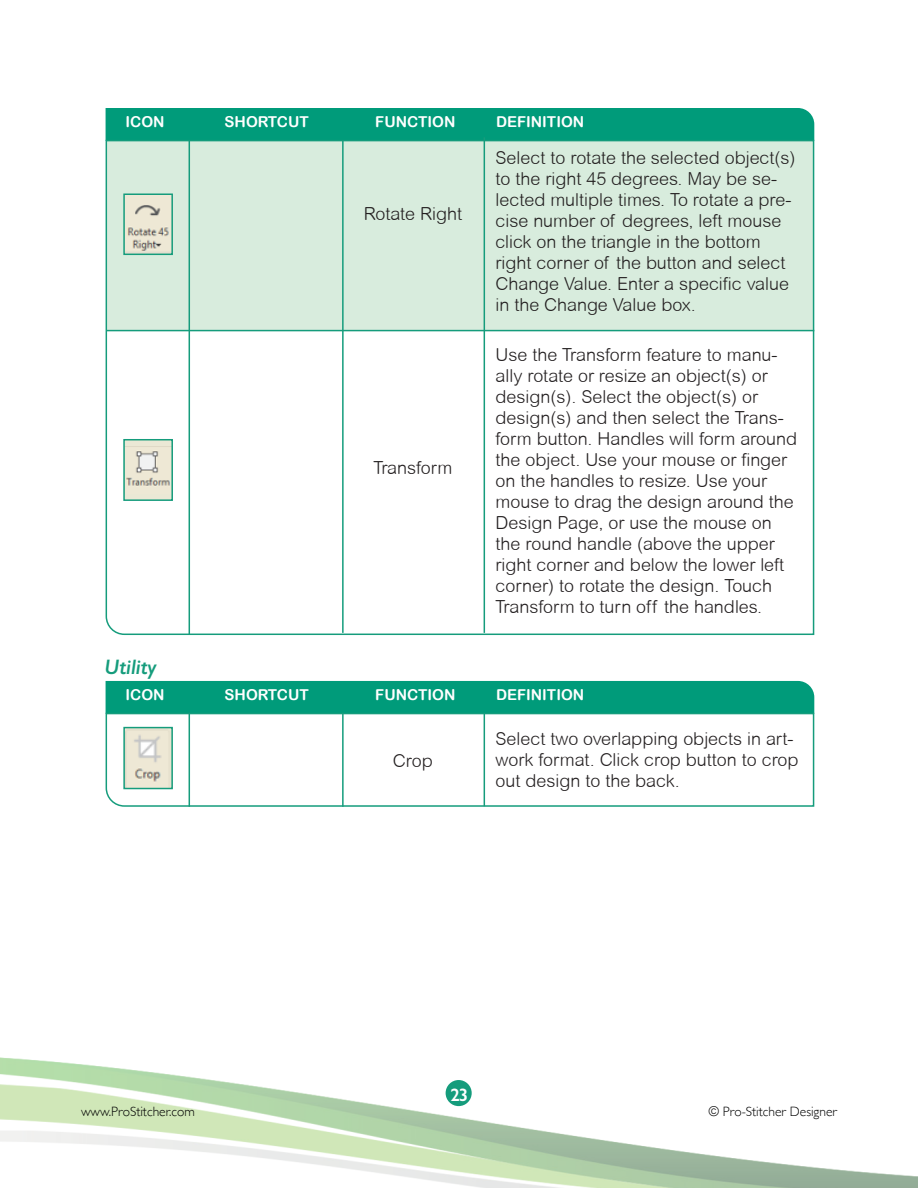
<style>
.page{position:relative;width:918px;height:1188px;background:#fff}
.page>*{position:absolute;margin:0;border:0;box-sizing:border-box;transform-origin:0 0}
.t1{font:italic 600 21px "Gill Sans";color:#159c7c}
.t2{font:300 18px/21px "Arial Rounded MT";color:#231f20}
.t3{font:600 18px "Gill Sans";color:#fff}
.t4{font:15px "Arial Rounded MT Bold";color:#fff}
.t5{font:300 13.5px "Gill Sans";color:#000}
</style>
<div class="page">
<img style="left:0;top:1057px;width:918px;height:131px">
<div style="left:446px;top:1080px;width:26px;height:26px;background:#159c7c;border-radius:50%"></div>
<div style="left:106px;top:108px;width:708px;height:31px;background:#009b7a"></div>
<svg style="left:105px;top:139px;width:710px;height:496px"></svg>
<hr style="left:189px;top:140px;width:1px;height:494px;background:#159c7c">
<hr style="left:342px;top:140px;width:2px;height:493px;background:#159c7c">
<hr style="left:484px;top:137px;width:1px;height:496px;background:#159c7c">
<img style="left:126px;top:197px;width:44px;height:55px">
<div style="left:123px;top:194px;width:50px;height:61px;border:2px solid #159c7c"></div>
<div style="left:124px;top:440px;width:48px;height:60px;background:#ebe8d5"></div>
<img style="left:126px;top:446px;width:44px;height:40px">
<div style="left:123px;top:439px;width:50px;height:62px;border:2px solid #159c7c"></div>
<div style="left:106px;top:681px;width:708px;height:31px;background:#009b7a"></div>
<svg style="left:105px;top:712px;width:710px;height:95px"></svg>
<hr style="left:189px;top:713px;width:1px;height:94px;background:#159c7c">
<hr style="left:342px;top:713px;width:2px;height:94px;background:#159c7c">
<hr style="left:484px;top:713px;width:1px;height:93px;background:#159c7c">
<img style="left:126px;top:730px;width:44px;height:56px">
<div style="left:123px;top:727px;width:50px;height:62px;border:2px solid #159c7c"></div>
<p class="t4" style="left:126px;top:113px;width:41px">ICON</p>
<p class="t4" style="left:225px;top:113px;width:86px">SHORTCUT</p>
<p class="t4" style="left:375px;top:113px;width:82px">FUNCTION</p>
<p class="t4" style="left:496px;top:113px;width:90px">DEFINITION</p>
<p class="t2" style="left:496px;top:147px;width:302px">Select to rotate the selected object(s) to the right 45 degrees. May be se&shy;lected multiple times. To rotate a pre&shy;cise number of degrees, left mouse click on the triangle in the bottom right corner of the button and select Change Value. Enter a specific value in the Change Value box.</p>
<p class="t2" style="left:364px;top:203px;width:100px">Rotate Right</p>
<p class="t2" style="left:373px;top:457px;width:81px">Transform</p>
<p class="t2" style="left:496px;top:344px;width:303px">Use the Transform feature to manu&shy;ally rotate or resize an object(s) or design(s). Select the object(s) or design(s) and then select the Trans&shy;form button. Handles will form around the object. Use your mouse or finger on the handles to resize. Use your mouse to drag the design around the Design Page, or use the mouse on the round handle (above the upper right corner and below the lower left corner) to rotate the design. Touch Transform to turn off the handles.</p>
<p class="t1" style="left:104px;top:654px;width:54px">Utility</p>
<p class="t4" style="left:126px;top:686px;width:41px">ICON</p>
<p class="t4" style="left:225px;top:686px;width:86px">SHORTCUT</p>
<p class="t4" style="left:375px;top:686px;width:82px">FUNCTION</p>
<p class="t4" style="left:496px;top:686px;width:90px">DEFINITION</p>
<p class="t2" style="left:496px;top:728px;width:305px">Select two overlapping objects in art&shy;work format. Click crop button to crop out design to the back.</p>
<p class="t2" style="left:393px;top:750px;width:41px">Crop</p>
<p class="t3" style="left:450px;top:1084px;width:19px">23</p>
<p class="t5" style="left:81px;top:1101px;width:115px">www.ProStitcher.com</p>
<p class="t5" style="left:708px;top:1101px;width:130px">© Pro-Stitcher Designer</p>
</div>
